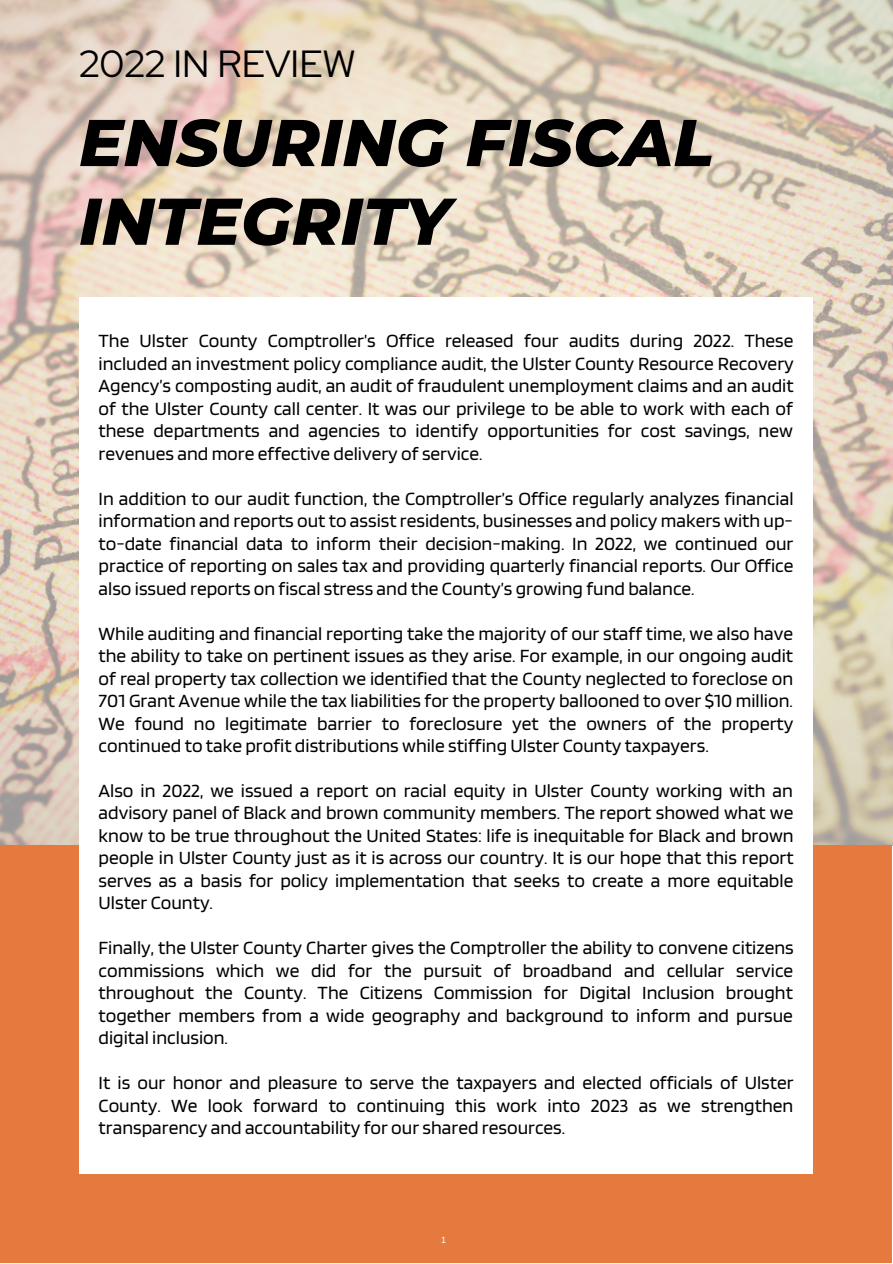
<style>
.page{position:relative;width:893px;height:1264px;background:#fff}
.page>*{position:absolute;margin:0;border:0;box-sizing:border-box;transform-origin:0 0}
.t1{font:italic 800 66px/78.8px "Montserrat";color:#000}
.t2{font:37.65px "Red Hat Display";color:#000}
.t3{font:19.5px/22.5px "Blinker";color:#000;text-align:justify}
.t4{font:9px "Arimo";color:#fff}
</style>
<div class="page">
<img style="left:0;top:0;width:892px;height:845px">
<div style="left:0;top:845px;width:891px;height:417px;background:#e57a3e"></div>
<div style="left:79px;top:297px;width:733px;height:876px;background:#fff"></div>
<h2 class="t2" style="left:79px;top:39px;width:278px">2022 IN REVIEW</h2>
<h1 class="t1" style="left:79px;top:103px;width:636px">ENSURING FISCAL<br>INTEGRITY</h1>
<p class="t3" style="left:99px;top:329px;width:696px">The Ulster County Comptroller’s Office released four audits during 2022. These included an investment policy compliance audit, the Ulster County Resource Recovery Agency’s composting audit, an audit of fraudulent unemployment claims and an audit of the Ulster County call center. It was our privilege to be able to work with each of these departments and agencies to identify opportunities for cost savings, new revenues and more effective delivery of service.</p>
<p class="t3" style="left:99px;top:486px;width:696px">In addition to our audit function, the Comptroller’s Office regularly analyzes financial information and reports out to assist residents, businesses and policy makers with up&shy;to-date financial data to inform their decision-making. In 2022, we continued our practice of reporting on sales tax and providing quarterly financial reports. Our Office also issued reports on fiscal stress and the County’s growing fund balance.</p>
<p class="t3" style="left:99px;top:621px;width:696px">While auditing and financial reporting take the majority of our staff time, we also have the ability to take on pertinent issues as they arise. For example, in our ongoing audit of real property tax collection we identified that the County neglected to foreclose on 701 Grant Avenue while the tax liabilities for the property ballooned to over $10 million.<br>We found no legitimate barrier to foreclosure yet the owners of the property continued to take profit distributions while stiffing Ulster County taxpayers.</p>
<p class="t3" style="left:99px;top:778px;width:696px">Also in 2022, we issued a report on racial equity in Ulster County working with an advisory panel of Black and brown community members. The report showed what we know to be true throughout the United States: life is inequitable for Black and brown people in Ulster County just as it is across our country. It is our hope that this report serves as a basis for policy implementation that seeks to create a more equitable Ulster County.</p>
<p class="t3" style="left:99px;top:936px;width:696px">Finally, the Ulster County Charter gives the Comptroller the ability to convene citizens commissions which we did for the pursuit of broadband and cellular service throughout the County. The Citizens Commission for Digital Inclusion brought together members from a wide geography and background to inform and pursue digital inclusion.</p>
<p class="t3" style="left:99px;top:1071px;width:696px">It is our honor and pleasure to serve the taxpayers and elected officials of Ulster County. We look forward to continuing this work into 2023 as we strengthen transparency and accountability for our shared resources.</p>
<p class="t4" style="left:441px;top:1235px;width:6px">1</p>
</div>
